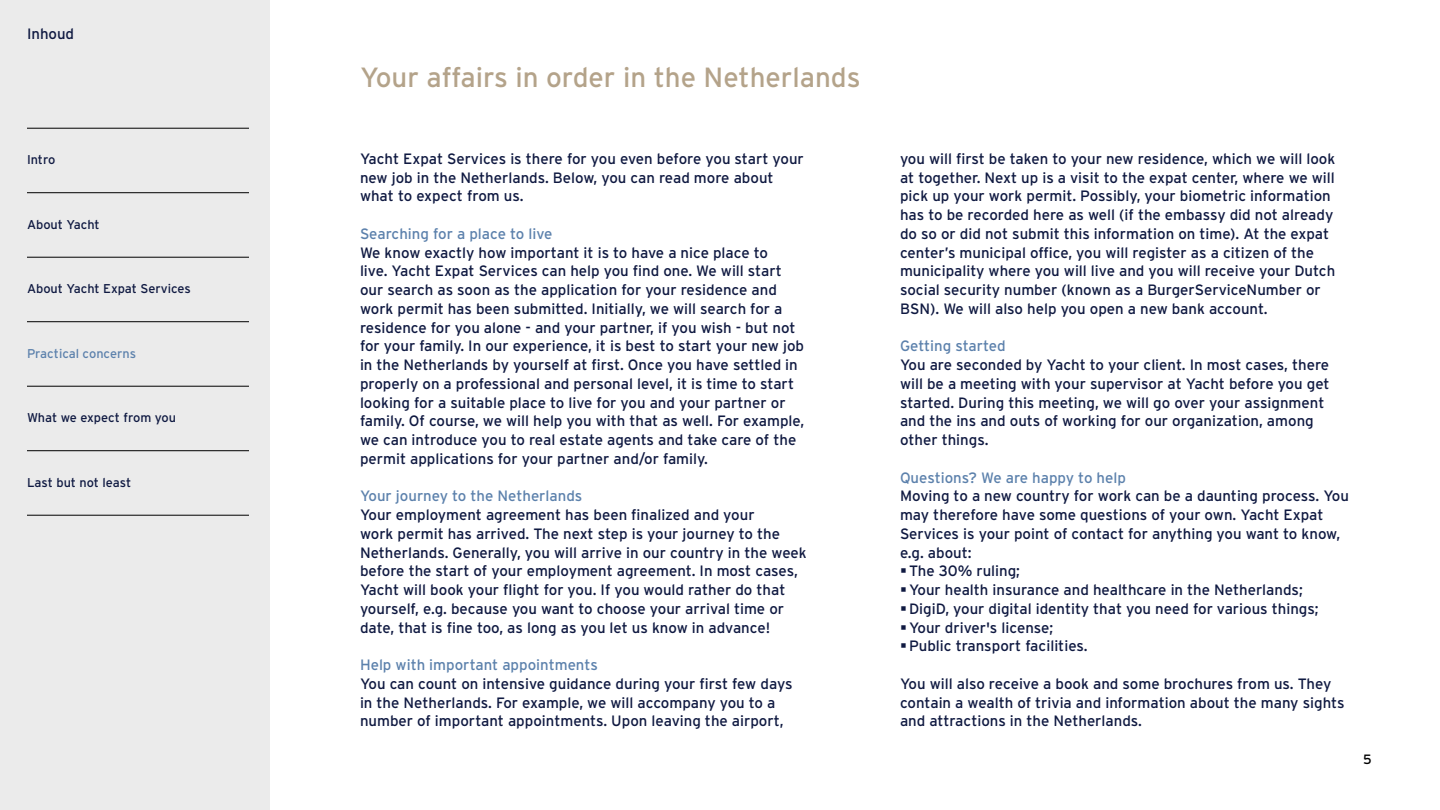
<style>
.page{position:relative;width:1440px;height:810px;background:#fff}
.page>*{position:absolute;margin:0;border:0;box-sizing:border-box;transform-origin:0 0}
.t1{font:27.75px "Interstate";color:#b4a38a}
.t2{font:15px/18.8px "Interstate";color:#0f1941}
.t3{font:15px "Interstate";color:#5c81ac}
.t4{font:13.5px "Interstate";color:#000}
.t5{font:12.75px "Interstate";color:#0f1941}
.t6{font:12.75px "Interstate";color:#5c81ac}
</style>
<div class="page">
<div style="left:0;top:0;width:270px;height:810px;background:#ebebeb"></div>
<hr style="left:27px;top:128px;width:222px;height:1px;background:#000">
<hr style="left:27px;top:193px;width:222px;height:1px;background:#000">
<hr style="left:27px;top:257px;width:222px;height:1px;background:#000">
<hr style="left:27px;top:322px;width:222px;height:1px;background:#000">
<hr style="left:27px;top:386px;width:222px;height:1px;background:#000">
<hr style="left:27px;top:451px;width:222px;height:1px;background:#000">
<hr style="left:27px;top:515px;width:222px;height:1px;background:#000">
<p class="t2" style="left:27px;top:24px;width:49px">Inhoud</p>
<p class="t5" style="left:27px;top:152px;width:30px">Intro</p>
<p class="t5" style="left:27px;top:217px;width:74px">About Yacht</p>
<p class="t5" style="left:27px;top:281px;width:165px">About Yacht Expat Services</p>
<p class="t6" style="left:27px;top:346px;width:111px">Practical concerns</p>
<p class="t5" style="left:27px;top:410px;width:151px">What we expect from you</p>
<p class="t5" style="left:27px;top:475px;width:106px">Last but not least</p>
<h1 class="t1" style="left:360px;top:60px;width:502px">Your affairs in order in the Netherlands</h1>
<p class="t2" style="left:360px;top:149px;width:445px">Yacht Expat Services is there for you even before you start your new job in the Netherlands. Below, you can read more about what to expect from us.</p>
<p class="t3" style="left:360px;top:224px;width:194px">Searching for a place to live</p>
<p class="t2" style="left:360px;top:243px;width:446px">We know exactly how important it is to have a nice place to<br>live. Yacht Expat Services can help you find one. We will start our search as soon as the application for your residence and work permit has been submitted. Initially, we will search for a residence for you alone - and your partner, if you wish - but not for your family. In our experience, it is best to start your new job in the Netherlands by yourself at first. Once you have settled in properly on a professional and personal level, it is time to start looking for a suitable place to live for you and your partner or family. Of course, we will help you with that as well. For example, we can introduce you to real estate agents and take care of the permit applications for your partner and/or family.</p>
<p class="t3" style="left:360px;top:487px;width:224px">Your journey to the Netherlands</p>
<p class="t2" style="left:360px;top:505px;width:448px">Your employment agreement has been finalized and your<br>work permit has arrived. The next step is your journey to the Netherlands. Generally, you will arrive in our country in the week before the start of your employment agreement. In most cases, Yacht will book your flight for you. If you would rather do that yourself, e.g. because you want to choose your arrival time or date, that is fine too, as long as you let us know in advance!</p>
<p class="t3" style="left:360px;top:656px;width:239px">Help with important appointments</p>
<p class="t2" style="left:360px;top:674px;width:434px">You can count on intensive guidance during your first few days in the Netherlands. For example, we will accompany you to a number of important appointments. Upon leaving the airport,</p>
<p class="t2" style="left:900px;top:149px;width:437px">you will first be taken to your new residence, which we will look at together. Next up is a visit to the expat center, where we will pick up your work permit. Possibly, your biometric information has to be recorded here as well (if the embassy did not already do so or did not submit this information on time). At the expat center’s municipal office, you will register as a citizen of the municipality where you will live and you will receive your Dutch social security number (known as a BurgerServiceNumber or BSN). We will also help you open a new bank account.</p>
<p class="t3" style="left:900px;top:337px;width:107px">Getting started</p>
<p class="t2" style="left:900px;top:355px;width:431px">You are seconded by Yacht to your client. In most cases, there will be a meeting with your supervisor at Yacht before you get started. During this meeting, we will go over your assignment and the ins and outs of working for our organization, among other things.</p>
<p class="t3" style="left:900px;top:468px;width:228px">Questions? We are happy to help</p>
<p class="t2" style="left:900px;top:487px;width:450px">Moving to a new country for work can be a daunting process. You may therefore have some questions of your own. Yacht Expat Services is your point of contact for anything you want to know, e.g. about:</p>
<p class="t2" style="left:900px;top:562px;width:122px">▪The 30% ruling;</p>
<p class="t2" style="left:900px;top:580px;width:404px">▪Your health insurance and healthcare in the Netherlands;</p>
<p class="t2" style="left:900px;top:599px;width:420px">▪DigiD, your digital identity that you need for various things;</p>
<p class="t2" style="left:900px;top:618px;width:155px">▪Your driver's license;</p>
<p class="t2" style="left:900px;top:637px;width:189px">▪Public transport facilities.</p>
<p class="t2" style="left:900px;top:674px;width:446px">You will also receive a book and some brochures from us. They contain a wealth of trivia and information about the many sights and attractions in the Netherlands.</p>
<p class="t4" style="left:1363px;top:751px;width:10px">5</p>
</div>
